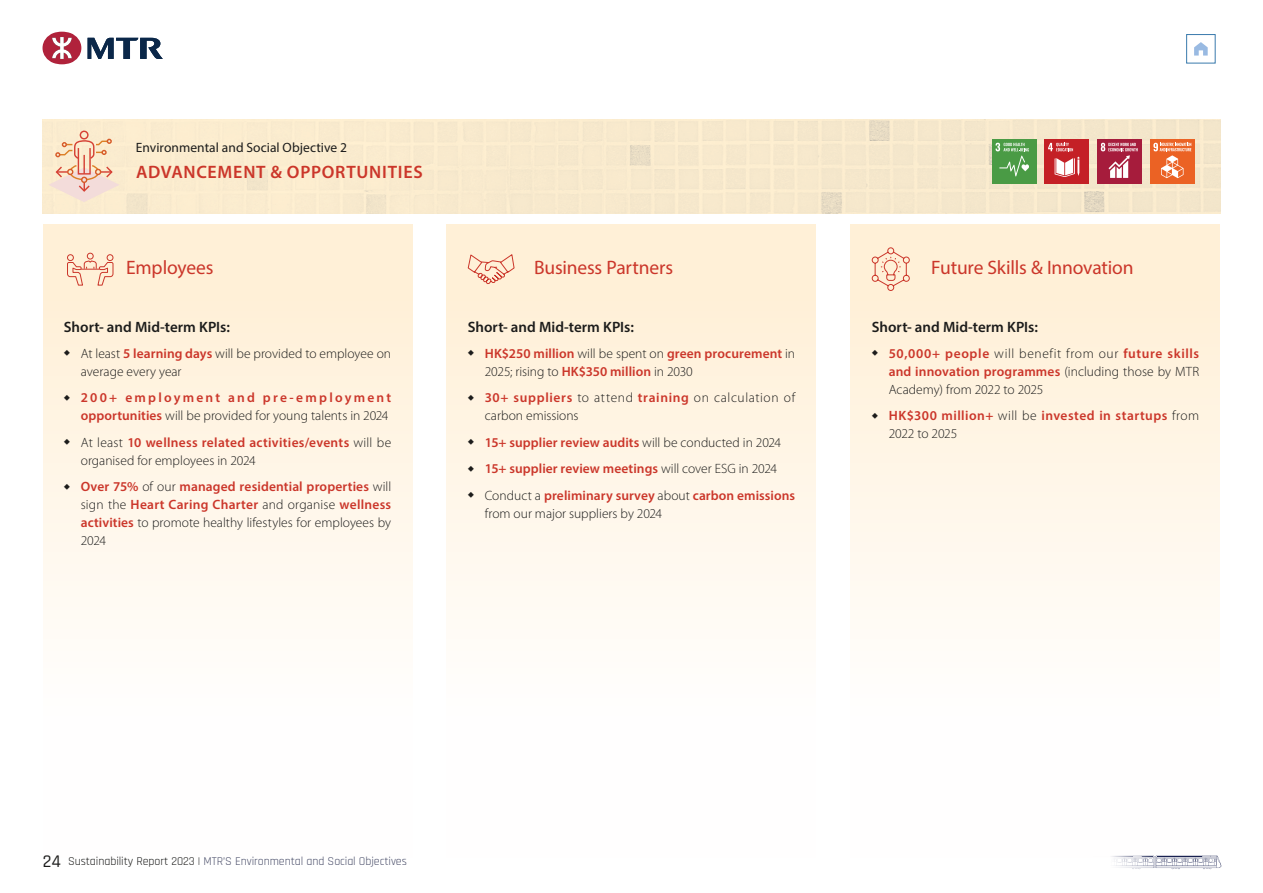
<style>
.page{position:relative;width:1263px;height:893px;background:#fff}
.page>*{position:absolute;margin:0;border:0;box-sizing:border-box;transform-origin:0 0}
.L3_拷貝{font:19.5px "Myriad Pro";letter-spacing:-.01em;color:#cb362a}
.L1{font:600 18px "Myriad Pro";letter-spacing:.04em;color:#cb362a}
.L2{font:600 15px "Myriad Pro";letter-spacing:.005em;color:#1c1c1b}
.t1{font:300 13.5px/18px "Myriad Pro";color:#1c1c1b}
.t2{font:600 13.5px/18px "Myriad Pro";letter-spacing:.015em;color:#cb362a}
.t3{font:600 13.5px/18px "Myriad Pro";letter-spacing:.165em;color:#cb362a;text-align:right}
.t4{font:300 13.5px/18px "Myriad Pro";letter-spacing:.035em;color:#1c1c1b}
.t5{font:600 13.5px/18px "Myriad Pro";letter-spacing:.035em;color:#cb362a}
.L3_拷貝-2{font:13.5px "Myriad Pro";color:#1c1c1b}
.t6{font:12px "Rajdhani";letter-spacing:-.005em;color:#4b4f6a}
.s1{font-weight:600;color:#cb362a}
.s2{font-weight:300;color:#1c1c1b}
.s3{font-weight:500;font-size:18px;color:#1c1c1b}
.s4{color:#1c1c1b}
</style>
<div class="page">
<div style="left:43px;top:120px;width:1177px;height:93px;background:#f8e9cd"></div>
<div style="left:43px;top:224px;width:369px;height:633px;background:linear-gradient(to bottom,#ffefd4,#fff)"></div>
<div style="left:446px;top:224px;width:370px;height:633px;background:linear-gradient(to bottom,#ffefd4,#fff)"></div>
<div style="left:850px;top:224px;width:370px;height:633px;background:linear-gradient(to bottom,#ffefd4,#fff)"></div>
<div style="left:80px;top:131px;width:9px;height:9px;border:1px solid #d64135;border-radius:50%"></div>
<svg style="left:48px;top:138px;width:72px;height:64px;background:#f4d6bf"></svg>
<svg style="left:871px;top:247px;width:39px;height:44px;background:#f7d3bc"></svg>
<div style="left:87px;top:253px;width:7px;height:6px;border:1px solid #cb362a;border-radius:50%"></div>
<div style="left:107px;top:254px;width:6px;height:7px;border:1px solid #cb362a;border-radius:50%"></div>
<div style="left:67px;top:254px;width:7px;height:7px;border:1px solid #cb362a;border-radius:50%"></div>
<svg style="left:67px;top:260px;width:47px;height:26px"></svg>
<svg style="left:467px;top:253px;width:48px;height:32px;background:#f6d1ba"></svg>
<svg style="left:1083px;top:855px;width:138px;height:14px"></svg>
<hr style="left:1157px;top:857px;width:44px;height:1px;background:#192150">
<svg style="left:43px;top:32px;width:38px;height:32px"></svg>
<svg style="left:88px;top:38px;width:75px;height:21px"></svg>
<svg style="left:1186px;top:34px;width:29px;height:29px"></svg>
<div style="left:992px;top:139px;width:44px;height:44px;background:#4a9b45"></div>
<svg style="left:995px;top:143px;width:34px;height:33px"></svg>
<div style="left:1045px;top:139px;width:44px;height:44px;background:#c42026"></div>
<svg style="left:1048px;top:143px;width:25px;height:8px"></svg>
<svg style="left:1054px;top:157px;width:25px;height:20px"></svg>
<div style="left:1097px;top:139px;width:44px;height:44px;background:#a61c3c"></div>
<svg style="left:1101px;top:143px;width:37px;height:35px"></svg>
<div style="left:1150px;top:139px;width:44px;height:44px;background:#eb6224"></div>
<svg style="left:1153px;top:143px;width:38px;height:35px"></svg>
<p class="L3_拷貝-2" style="left:136px;top:139px;width:213px">Environmental and Social Objective 2</p>
<p class="L1" style="left:136px;top:161px;width:288px">ADVANCEMENT &amp; OPPORTUNITIES</p>
<p class="L3_拷貝" style="left:126px;top:255px;width:89px">Employees</p>
<p class="L3_拷貝" style="left:534px;top:255px;width:141px">Business Partners</p>
<p class="L3_拷貝" style="left:931px;top:255px;width:204px">Future Skills &amp; Innovation</p>
<p class="L2" style="left:64px;top:318px;width:168px">Short- and Mid-term KPIs:</p>
<p class="t1" style="left:81px;top:344px;width:312px;text-indent:-17px"><sup>◆</sup> At least <span class="s1">5 learning days</span> will be provided to employee on average every year</p>
<p class="t3" style="left:64px;top:388px;width:329px"><sup>◆</sup> 200+ employment and pre-employment opportunities <span class="s2">will be provided for young talents in 2024</span></p>
<p class="t1" style="left:81px;top:433px;width:312px;text-indent:-17px"><sup>◆</sup> At least <span class="s1">10 wellness related activities/events</span> will be organised for employees in 2024</p>
<p class="t2" style="left:81px;top:477px;width:312px;text-align:justify;text-indent:-17px"><sup>◆</sup> Over 75% <span class="s2">of our</span> managed residential properties <span class="s2">will sign the</span> Heart Caring Charter <span class="s2">and organise</span> wellness activities <span class="s2">to promote healthy lifestyles for employees by 2024</span></p>
<p class="L2" style="left:468px;top:318px;width:168px">Short- and Mid-term KPIs:</p>
<p class="t2" style="left:485px;top:344px;width:312px;text-indent:-17px"><sup>◆</sup> HK$250 million <span class="s2">will be spent on</span> green procurement <span class="s2">in<br>2025; rising to</span> HK$350 million <span class="s2">in 2030</span></p>
<p class="t4" style="left:485px;top:389px;width:312px;text-indent:-17px"><sup>◆</sup> <span class="s1">30+ suppliers</span> to attend <span class="s1">training</span> on calculation of carbon emissions</p>
<p class="t2" style="left:468px;top:433px;width:315px"><sup>◆</sup> 15+ supplier review audits <span class="s2">will be conducted in 2024</span></p>
<p class="t2" style="left:468px;top:459px;width:311px"><sup>◆</sup> 15+ supplier review meetings <span class="s2">will cover ESG in 2024</span></p>
<p class="t1" style="left:485px;top:486px;width:312px;text-indent:-17px"><sup>◆</sup> Conduct a <span class="s1">preliminary survey</span> about <span class="s1">carbon emissions </span>from our major suppliers by 2024</p>
<p class="L2" style="left:872px;top:318px;width:168px">Short- and Mid-term KPIs:</p>
<p class="t1" style="left:889px;top:344px;width:312px;text-align:justify;text-indent:-17px"><sup>◆</sup> <span class="s1">50,000+ people</span> will benefit from our <span class="s1">future skills and innovation programmes</span> (including those by MTR Academy) from 2022 to 2025</p>
<p class="t5" style="left:889px;top:406px;width:312px;text-indent:-17px"><sup>◆</sup> HK$300 million+ <span class="s2">will be</span> invested in startups <span class="s2">from<br>2022 to 2025</span></p>
<p class="t6" style="left:43px;top:855px;width:366px"><span class="s3">24</span> <span class="s4">Sustainability Report 2023 |</span> MTR’S Environmental and Social Objectives</p>
</div>
